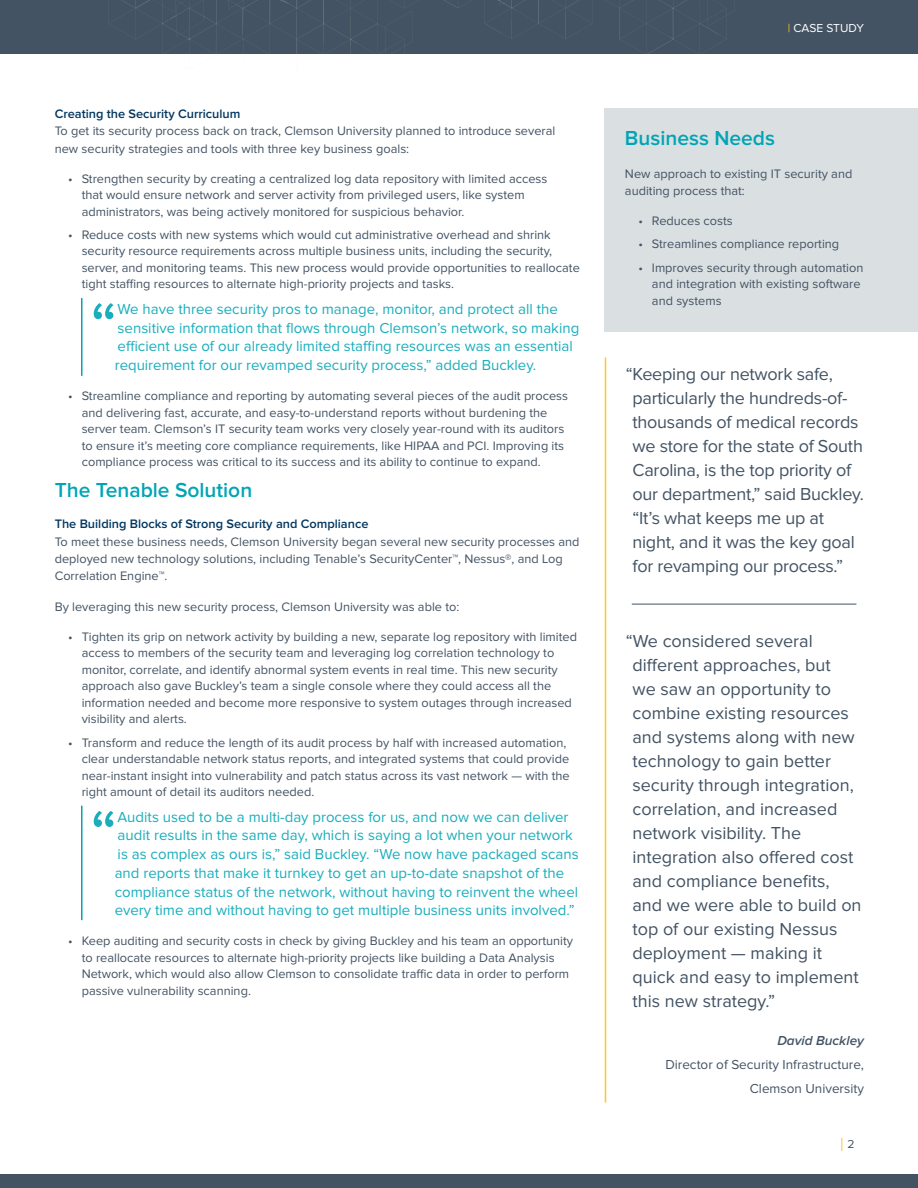
<style>
.page{position:relative;width:918px;height:1188px;background:#fff}
.page>*{position:absolute;margin:0;border:0;box-sizing:border-box;transform-origin:0 0}
.t1{font:71.25px "Proxima Nova";color:#1aaebc}
.t2{font:600 21px "Proxima Nova";color:#00a5b5}
.t3{font:18px/24px "Proxima Nova";color:#435363}
.t4{font:15px/18.8px "Proxima Nova";color:#1aaebc}
.t5{font:13.5px/24px "Proxima Nova";color:#435363;text-align:right}
.t6{font:italic 600 13.5px "Proxima Nova";color:#435363}
.t7{font:12.75px/16.5px "Proxima Nova";color:#435363}
.t8{font:600 12.75px "Proxima Nova";color:#003660}
.t9{font:12px "Proxima Nova";letter-spacing:-.005em;color:#fff}
.t10{font:12px "Proxima Nova";color:#435363}
.s1{color:#ffc627}
</style>
<div class="page">
<div style="left:0;top:0;width:918px;height:54px;background:#435363"></div>
<div style="left:0;top:1174px;width:918px;height:14px;background:#435363"></div>
<svg style="left:108px;top:0;width:619px;height:54px"></svg>
<svg style="left:841px;top:1138px;width:1px;height:13px"></svg>
<div style="left:605px;top:108px;width:313px;height:223px;background:#dadfe1"></div>
<hr style="left:632px;top:604px;width:224px;height:1px;background:#435363">
<hr style="left:605px;top:357px;width:1px;height:746px;background:#ffc627">
<hr style="left:81px;top:298px;width:1px;height:78px;background:#00a5b5">
<hr style="left:81px;top:806px;width:1px;height:114px;background:#00a5b5">
<p class="t8" style="left:55px;top:107px;width:187px">Creating the Security Curriculum</p>
<p class="t7" style="left:55px;top:123px;width:502px;line-height:17.2px">To get its security process back on track, Clemson University planned to introduce several new security strategies and tools with three key business goals:</p>
<p class="t7" style="left:82px;top:170px;width:467px;text-indent:-14px">• Strengthen security by creating a centralized log data repository with limited access that would ensure network and server activity from privileged users, like system administrators, was being actively monitored for suspicious behavior.</p>
<p class="t7" style="left:82px;top:227px;width:500px;text-indent:-14px">• Reduce costs with new systems which would cut administrative overhead and shrink security resource requirements across multiple business units, including the security, server, and monitoring teams. This new process would provide opportunities to reallocate tight staffing resources to alternate high-priority projects and tasks.</p>
<h1 class="t1" style="left:90px;top:288px;width:29px">“</h1>
<p class="t4" style="left:115px;top:300px;width:466px">We have three security pros to manage, monitor, and protect all the sensitive information that flows through Clemson’s network, so making efficient use of our already limited staffing resources was an essential requirement for our revamped security process,” added Buckley.</p>
<p class="t7" style="left:82px;top:388px;width:488px;text-indent:-14px">• Streamline compliance and reporting by automating several pieces of the audit process and delivering fast, accurate, and easy-to-understand reports without burdening the server team. Clemson’s IT security team works very closely year-round with its auditors to ensure it’s meeting core compliance requirements, like HIPAA and PCI. Improving its compliance process was critical to its success and its ability to continue to expand.</p>
<h2 class="t2" style="left:55px;top:478px;width:199px">The Tenable Solution</h2>
<p class="t8" style="left:55px;top:517px;width:315px">The Building Blocks of Strong Security and Compliance</p>
<p class="t7" style="left:55px;top:533px;width:526px;line-height:17.2px">To meet these business needs, Clemson University began several new security processes and deployed new technology solutions, including Tenable’s SecurityCenter™, Nessus®, and Log<br>Correlation Engine™.</p>
<p class="t7" style="left:55px;top:599px;width:406px">By leveraging this new security process, Clemson University was able to:</p>
<p class="t7" style="left:82px;top:629px;width:497px;text-indent:-14px">• Tighten its grip on network activity by building a new, separate log repository with limited access to members of the security team and leveraging log correlation technology to monitor, correlate, and identify abnormal system events in real time. This new security approach also gave Buckley’s team a single console where they could access all the information needed and become more responsive to system outages through increased visibility and alerts.</p>
<p class="t7" style="left:82px;top:734px;width:489px;text-indent:-14px">• Transform and reduce the length of its audit process by half with increased automation, clear understandable network status reports, and integrated systems that could provide near-instant insight into vulnerability and patch status across its vast network — with the right amount of detail its auditors needed.</p>
<h1 class="t1" style="left:90px;top:796px;width:29px">“</h1>
<p class="t4" style="left:115px;top:808px;width:465px">Audits used to be a multi-day process for us, and now we can deliver audit results in the same day, which is saying a lot when your network is as complex as ours is,” said Buckley. “We now have packaged scans and reports that make it turnkey to get an up-to-date snapshot of the compliance status of the network, without having to reinvent the wheel every time and without having to get multiple business units involved.”</p>
<p class="t7" style="left:82px;top:933px;width:493px;text-indent:-14px">• Keep auditing and security costs in check by giving Buckley and his team an opportunity to reallocate resources to alternate high-priority projects like building a Data Analysis Network, which would also allow Clemson to consolidate traffic data in order to perform passive vulnerability scanning.</p>
<p class="t9" style="left:788px;top:21px;width:78px"><span class="s1">|</span> CASE STUDY</p>
<h2 class="t2" style="left:625px;top:126px;width:152px">Business Needs</h2>
<p class="t7" style="left:625px;top:165px;width:229px;line-height:17.2px">New approach to existing IT security and auditing process that:</p>
<p class="t7" style="left:638px;top:213px;width:96px">• Reduces costs</p>
<p class="t7" style="left:638px;top:236px;width:202px">• Streamlines compliance reporting</p>
<p class="t7" style="left:652px;top:259px;width:213px;text-indent:-14px">• Improves security through automation and integration with existing software and systems</p>
<p class="t3" style="left:632px;top:363px;width:233px;text-indent:-7px">“Keeping our network safe, particularly the hundreds-of&shy;thousands of medical records we store for the state of South<br>Carolina, is the top priority of our department,” said Buckley. “It’s what keeps me up at night, and it was the key goal for revamping our process.”</p>
<p class="t3" style="left:632px;top:630px;width:231px;text-indent:-7px">“We considered several different approaches, but<br>we saw an opportunity to combine existing resources and systems along with new technology to gain better security through integration, correlation, and increased network visibility. The integration also offered cost and compliance benefits, and we were able to build on top of our existing Nessus deployment — making it quick and easy to implement this new strategy.”</p>
<p class="t6" style="left:777px;top:1033px;width:88px">David Buckley</p>
<p class="t5" style="left:665px;top:1053px;width:200px">Director of Security Infrastructure,<br>Clemson University</p>
<p class="t10" style="left:848px;top:1138px;width:9px">2</p>
</div>
